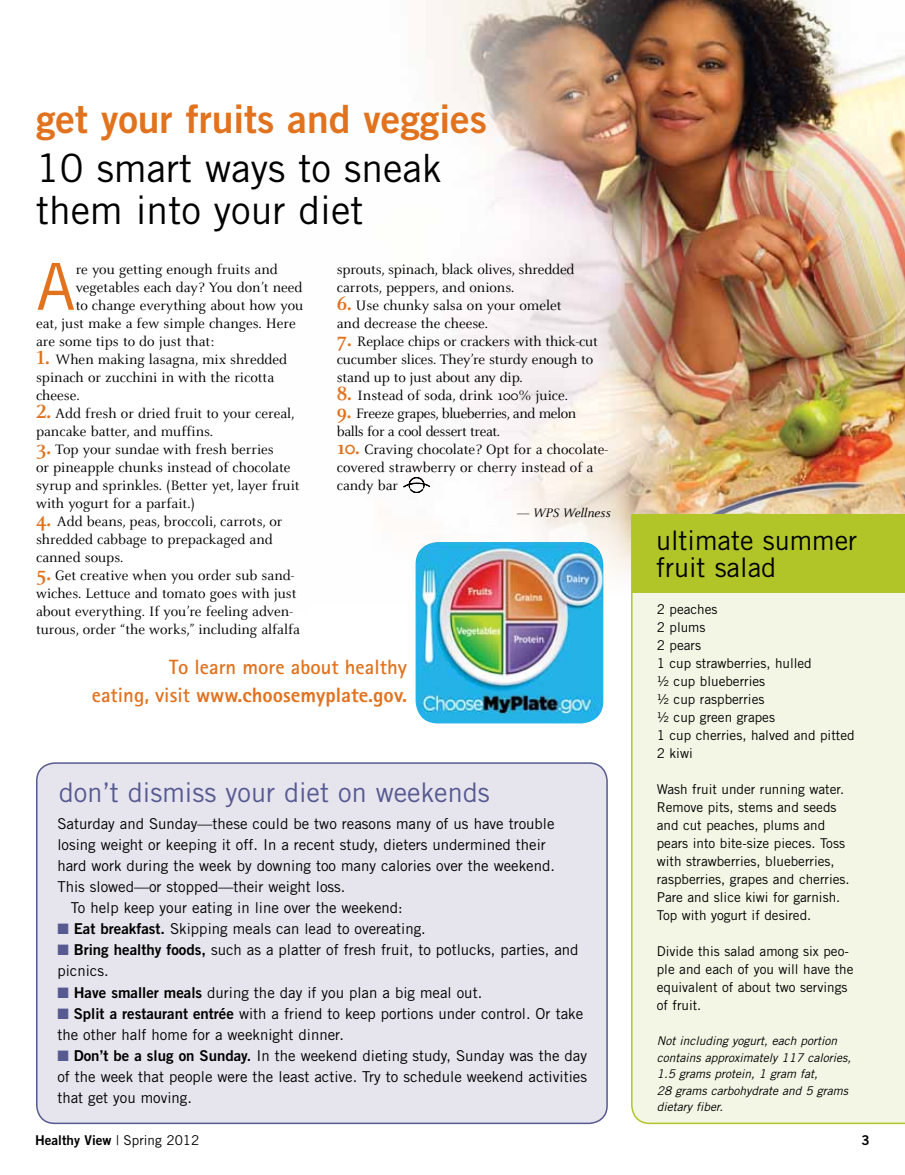
<style>
.page{position:relative;width:905px;height:1175px;background:#fff}
.page>*{position:absolute;margin:0;border:0;box-sizing:border-box;transform-origin:0 0}
.t1{font:64.8px "Trade Gothic LT Std";color:#e1721e}
.t2{font:39px/42px "Trade Gothic LT Std";color:#000}
.t3{font:39px "Trade Gothic LT Std Bd 2";color:#e1721e}
.t4{font:27px "Trade Gothic LT Std";color:#575a91}
.t5{font:27px/27px "Trade Gothic LT Std";color:#000}
.t6{font:700 20.7px "Rotis Sans Serif OTF Extra";color:#e1721e}
.t7{font:700 20.7px "Rotis Sans Serif OTF";color:#e1721e}
.t8{font:15px/18px "Celeste OT";color:#000}
.t9{font:15px/21px "Trade Gothic LT Std";color:#000}
.t10{font:15px/18px "Celeste OT";letter-spacing:-.025em;color:#000}
.t11{font:13.5px/18px "Trade Gothic LT Std";color:#000}
.t12{font:13.5px "Trade Gothic LT Std Bd 2";color:#000}
.t13{font:italic 13.5px "Celeste OT";color:#000}
.t14{font:italic 12px/16.5px "Trade Gothic LT Std";color:#000}
.s1{font-weight:700;font-size:21px;color:#e1721e}
.s2{font-family:"Rotis Sans Serif OTF"}
.s3{color:#575a91}
.s4{font-family:"Trade Gothic LT Std Bd 2"}
.s5{font-family:"Trade Gothic LT Std"}
</style>
<div class="page">
<img style="left:426px;top:0;width:478px;height:478px">
<div style="left:37px;top:763px;width:570px;height:360px;background:#e6e4ed;border-radius:18px"></div>
<div style="left:36px;top:762px;width:572px;height:362px;border:2px solid #575a91;border-radius:18px"></div>
<img style="left:429px;top:478px;width:475px;height:145px">
<svg style="left:403px;top:477px;width:26px;height:16px"></svg>
<img style="left:415px;top:542px;width:188px;height:181px">
<div style="left:630px;top:513px;width:274px;height:611px;background:#f3f6e5"></div>
<div style="left:632px;top:514px;width:272px;height:78px;background:#b1c529"></div>
<h2 class="t3" style="left:36px;top:95px;width:452px">get your fruits and veggies</h2>
<h2 class="t2" style="left:36px;top:147px;width:407px">10 smart ways to sneak them into your diet</h2>
<h1 class="t1" style="left:36px;top:247px;width:41px">A</h1>
<p class="t8" style="left:76px;top:260px;width:204px">re you getting enough fruits and</p>
<p class="t8" style="left:76px;top:278px;width:228px">vegetables each day? You don’t need</p>
<p class="t8" style="left:76px;top:296px;width:229px">to change everything about how you</p>
<p class="t8" style="left:36px;top:314px;width:261px">eat, just make a few simple changes. Here</p>
<p class="t8" style="left:36px;top:332px;width:180px">are some tips to do just that:</p>
<p class="t8" style="left:36px;top:350px;width:253px"><span class="s1">1.</span> When making lasagna, mix shredded spinach or zucchini in with the ricotta cheese.</p>
<p class="t8" style="left:36px;top:404px;width:260px"><span class="s1">2.</span> Add fresh or dried fruit to your cereal, pancake batter, and muffins.</p>
<p class="t8" style="left:36px;top:440px;width:265px"><span class="s1">3.</span> Top your sundae with fresh berries<br>or pineapple chunks instead of chocolate syrup and sprinkles. (Better yet, layer fruit with yogurt for a parfait.)</p>
<p class="t8" style="left:36px;top:512px;width:248px"><span class="s1">4.</span> Add beans, peas, broccoli, carrots, or shredded cabbage to prepackaged and canned soups.</p>
<p class="t8" style="left:36px;top:566px;width:265px"><span class="s1">5.</span> Get creative when you order sub sand&shy;wiches. Lettuce and tomato goes with just about everything. If you’re feeling adven&shy;turous, order “the works,” including alfalfa</p>
<p class="t8" style="left:337px;top:260px;width:239px">sprouts, spinach, black olives, shredded carrots, peppers, and onions.</p>
<p class="t8" style="left:337px;top:296px;width:226px"><span class="s1">6.</span> Use chunky salsa on your omelet and decrease the cheese.</p>
<p class="t8" style="left:337px;top:332px;width:262px"><span class="s1">7.</span> Replace chips or crackers with thick-cut cucumber slices. They’re sturdy enough to stand up to just about any dip.</p>
<p class="t8" style="left:337px;top:386px;width:233px"><span class="s1">8.</span> Instead of soda, drink 100% juice.</p>
<p class="t10" style="left:337px;top:404px;width:241px"><span class="s1">9.</span> Freeze grapes, blueberries, and melon balls for a cool dessert treat.</p>
<p class="t8" style="left:337px;top:440px;width:273px"><span class="s1">10.</span> Craving chocolate? Opt for a chocolate&shy;covered strawberry or cherry instead of a candy bar</p>
<p class="t13" style="left:516px;top:505px;width:96px">— WPS Wellness</p>
<h3 class="t7" style="left:169px;top:654px;width:239px">To learn more about healthy</h3>
<h3 class="t6" style="left:92px;top:681px;width:316px"><span class="s2">eating, visit</span> www.choosemyplate.gov.</h3>
<h3 class="t4" style="left:59px;top:776px;width:432px">don’t dismiss your diet on weekends</h3>
<p class="t9" style="left:57px;top:813px;width:498px">Saturday and Sunday—these could be two reasons many of us have trouble</p>
<p class="t9" style="left:57px;top:834px;width:490px">losing weight or keeping it off. In a recent study, dieters undermined their</p>
<p class="t9" style="left:57px;top:855px;width:499px">hard work during the week by downing too many calories over the weekend.</p>
<p class="t9" style="left:57px;top:876px;width:290px">This slowed—or stopped—their weight loss.</p>
<p class="t9" style="left:71px;top:897px;width:333px">To help keep your eating in line over the weekend:</p>
<p class="t9" style="left:57px;top:918px;width:370px"><span class="s3">■</span> <span class="s4">Eat breakfast.</span> Skipping meals can lead to overeating.</p>
<p class="t9" style="left:57px;top:939px;width:522px"><span class="s3">■</span> <span class="s4">Bring healthy foods,</span> such as a platter of fresh fruit, to potlucks, parties, and picnics.</p>
<p class="t9" style="left:57px;top:981px;width:426px"><span class="s3">■</span> <span class="s4">Have smaller meals</span> during the day if you plan a big meal out.</p>
<p class="t9" style="left:57px;top:1002px;width:527px"><span class="s3">■</span> <span class="s4">Split a restaurant entrée</span> with a friend to keep portions under control. Or take the other half home for a weeknight dinner.</p>
<p class="t9" style="left:57px;top:1044px;width:531px;text-align:justify"><span class="s3">■</span> <span class="s4">Don’t be a slug on Sunday.</span> In the weekend dieting study, Sunday was the day of the week that people were the least active. Try to schedule weekend activities that get you moving.</p>
<h3 class="t5" style="left:656px;top:526px;width:203px">ultimate summer fruit salad</h3>
<p class="t11" style="left:656px;top:600px;width:199px">2 peaches<br>2 plums<br>2 pears<br>1 cup strawberries, hulled<br>½ cup blueberries<br>½ cup raspberries<br>½ cup green grapes<br>1 cup cherries, halved and pitted<br>2 kiwi</p>
<p class="t11" style="left:656px;top:780px;width:194px">Wash fruit under running water.<br>Remove pits, stems and seeds and cut peaches, plums and pears into bite-size pieces. Toss with strawberries, blueberries, raspberries, grapes and cherries.<br>Pare and slice kiwi for garnish.<br>Top with yogurt if desired.</p>
<p class="t11" style="left:656px;top:942px;width:198px">Divide this salad among six peo&shy;ple and each of you will have the equivalent of about two servings of fruit.</p>
<p class="t14" style="left:656px;top:1032px;width:196px">Not including yogurt, each portion contains approximately 117 calories,<br>1.5 grams protein, 1 gram fat,<br>28 grams carbohydrate and 5 grams dietary fiber.</p>
<p class="t12" style="left:35px;top:1132px;width:166px">Healthy View <span class="s5">| Spring 2012</span></p>
<p class="t12" style="left:861px;top:1132px;width:10px">3</p>
</div>
